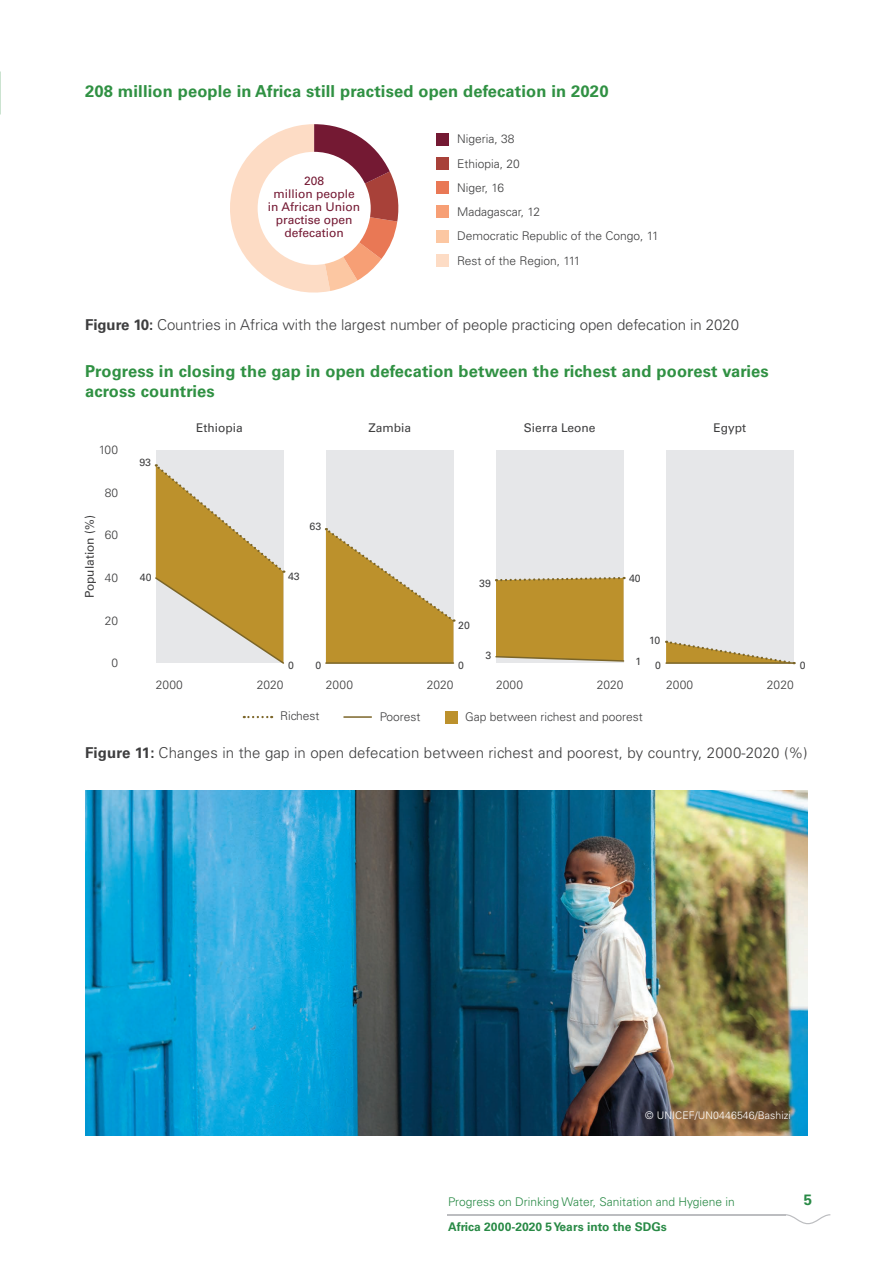
<style>
.page{position:relative;width:893px;height:1263px;background:#fff}
.page>*{position:absolute;margin:0;border:0;box-sizing:border-box;transform-origin:0 0}
.t1{font:700 16.5px/19.8px "Univers LT Std";letter-spacing:.01em;color:#309143}
.t2{font:300 15px "Univers LT Std";letter-spacing:-.005em;color:#3e3e3f}
.t3{font:700 15px "Univers LT Std";color:#298a46}
.t4{font:300 12px "Univers LT Std";color:#3e3e3f}
.t5{font:12px/13.2px "Univers LT Std";color:#741933;text-align:center}
.t6{font:300 12px "Univers LT Std";color:#298a46}
.t7{font:12px "Univers LT Std";color:#3e3e3f}
.t8{font:700 12px "Univers LT Std";color:#298a46}
.t9{font:300 10.5px "Univers LT Std";letter-spacing:.01em;color:#fff}
.t10{font:10.5px "Univers LT Std";color:#3e3e3f}
.s1{font-weight:700}
</style>
<div class="page">
<svg style="left:230px;top:124px;width:169px;height:169px"></svg>
<div style="left:258px;top:152px;width:113px;height:113px;background:#fff;border-radius:50%"></div>
<div style="left:436px;top:133px;width:13px;height:13px;background:#741933"></div>
<div style="left:436px;top:157px;width:13px;height:13px;background:#a84139"></div>
<div style="left:436px;top:181px;width:13px;height:13px;background:#e97855"></div>
<div style="left:436px;top:206px;width:13px;height:12px;background:#f79f75"></div>
<div style="left:436px;top:230px;width:13px;height:13px;background:#fcc7a2"></div>
<div style="left:436px;top:254px;width:13px;height:13px;background:#fddcc5"></div>
<div style="left:156px;top:450px;width:127px;height:213px;background:#e6e7e9"></div>
<div style="left:326px;top:450px;width:127px;height:213px;background:#e6e7e9"></div>
<div style="left:496px;top:450px;width:128px;height:213px;background:#e6e7e9"></div>
<div style="left:666px;top:450px;width:128px;height:213px;background:#e6e7e9"></div>
<svg style="left:154px;top:464px;width:131px;height:200px"></svg>
<hr style="left:326px;top:662px;width:127px;height:2px;background:#7b6528">
<svg style="left:325px;top:527px;width:129px;height:136px"></svg>
<svg style="left:495px;top:576px;width:130px;height:86px;background:#bd963b"></svg>
<svg style="left:666px;top:640px;width:129px;height:25px"></svg>
<img style="left:85px;top:791px;width:723px;height:344px">
<svg style="left:244px;top:716px;width:28px;height:2px"></svg>
<hr style="left:344px;top:716px;width:27px;height:2px;background:#7b6528">
<div style="left:445px;top:711px;width:12px;height:12px;background:#bc912c"></div>
<svg style="left:785px;top:1214px;width:45px;height:10px"></svg>
<hr style="left:447px;top:1214px;width:338px;height:1px;background:#bcbdc0">
<p class="t1" style="left:85px;top:81px;width:525px">208 million people in Africa still practised open defecation in 2020</p>
<p class="t5" style="left:268px;top:174px;width:94px">208<br>million people in African Union practise open defecation</p>
<p class="t4" style="left:457px;top:132px;width:59px">Nigeria, 38</p>
<p class="t4" style="left:457px;top:156px;width:64px">Ethiopia, 20</p>
<p class="t4" style="left:457px;top:180px;width:49px">Niger, 16</p>
<p class="t4" style="left:457px;top:205px;width:85px">Madagascar, 12</p>
<p class="t4" style="left:457px;top:229px;width:203px">Democratic Republic of the Congo, 11</p>
<p class="t4" style="left:457px;top:253px;width:125px">Rest of the Region, 111</p>
<p class="t2" style="left:85px;top:315px;width:655px"><span class="s1">Figure 10:</span> Countries in Africa with the largest number of people practicing open defecation in 2020</p>
<p class="t1" style="left:85px;top:362px;width:685px">Progress in closing the gap in open defecation between the richest and poorest varies across countries</p>
<p class="t4" style="left:99px;top:443px;width:21px">100</p>
<p class="t4" style="left:105px;top:485px;width:15px">80</p>
<p class="t4" style="left:105px;top:528px;width:15px">60</p>
<p class="t4" style="left:105px;top:571px;width:15px">40</p>
<p class="t4" style="left:105px;top:613px;width:15px">20</p>
<p class="t4" style="left:112px;top:656px;width:8px">0</p>
<p class="t7" style="left:82px;top:598px;width:84px;rotate:-90deg">Population (%)</p>
<p class="t10" style="left:139px;top:456px;width:13px">93</p>
<p class="t10" style="left:140px;top:571px;width:13px">40</p>
<p class="t7" style="left:196px;top:421px;width:48px">Ethiopia</p>
<p class="t10" style="left:310px;top:520px;width:13px">63</p>
<p class="t10" style="left:288px;top:570px;width:13px">43</p>
<p class="t7" style="left:368px;top:421px;width:44px">Zambia</p>
<p class="t7" style="left:524px;top:421px;width:73px">Sierra Leone</p>
<p class="t10" style="left:479px;top:577px;width:13px">39</p>
<p class="t10" style="left:458px;top:619px;width:13px">20</p>
<p class="t10" style="left:629px;top:572px;width:13px">40</p>
<p class="t10" style="left:649px;top:634px;width:13px">10</p>
<p class="t7" style="left:713px;top:421px;width:34px">Egypt</p>
<p class="t10" style="left:486px;top:649px;width:7px">3</p>
<p class="t10" style="left:635px;top:655px;width:7px">1</p>
<p class="t10" style="left:288px;top:659px;width:7px">0</p>
<p class="t10" style="left:315px;top:659px;width:7px">0</p>
<p class="t10" style="left:458px;top:659px;width:7px">0</p>
<p class="t10" style="left:655px;top:659px;width:7px">0</p>
<p class="t10" style="left:800px;top:659px;width:7px">0</p>
<p class="t4" style="left:156px;top:677px;width:29px">2000</p>
<p class="t4" style="left:257px;top:677px;width:28px">2020</p>
<p class="t4" style="left:326px;top:677px;width:29px">2000</p>
<p class="t4" style="left:427px;top:677px;width:28px">2020</p>
<p class="t4" style="left:496px;top:677px;width:29px">2000</p>
<p class="t4" style="left:597px;top:677px;width:28px">2020</p>
<p class="t4" style="left:666px;top:677px;width:29px">2000</p>
<p class="t4" style="left:767px;top:677px;width:28px">2020</p>
<p class="t4" style="left:280px;top:708px;width:41px">Richest</p>
<p class="t4" style="left:380px;top:709px;width:42px">Poorest</p>
<p class="t4" style="left:465px;top:709px;width:179px">Gap between richest and poorest</p>
<p class="t2" style="left:85px;top:744px;width:724px"><span class="s1">Figure 11:</span> Changes in the gap in open defecation between richest and poorest, by country, 2000-2020 (%)</p>
<p class="t9" style="left:645px;top:1109px;width:147px">© UNICEF/UN0446546/Bashizi</p>
<p class="t6" style="left:448px;top:1194px;width:288px">Progress on Drinking Water, Sanitation and Hygiene in</p>
<p class="t8" style="left:448px;top:1220px;width:220px">Africa 2000-2020 5 Years into the SDGs</p>
<p class="t3" style="left:804px;top:1191px;width:10px">5</p>
</div>
